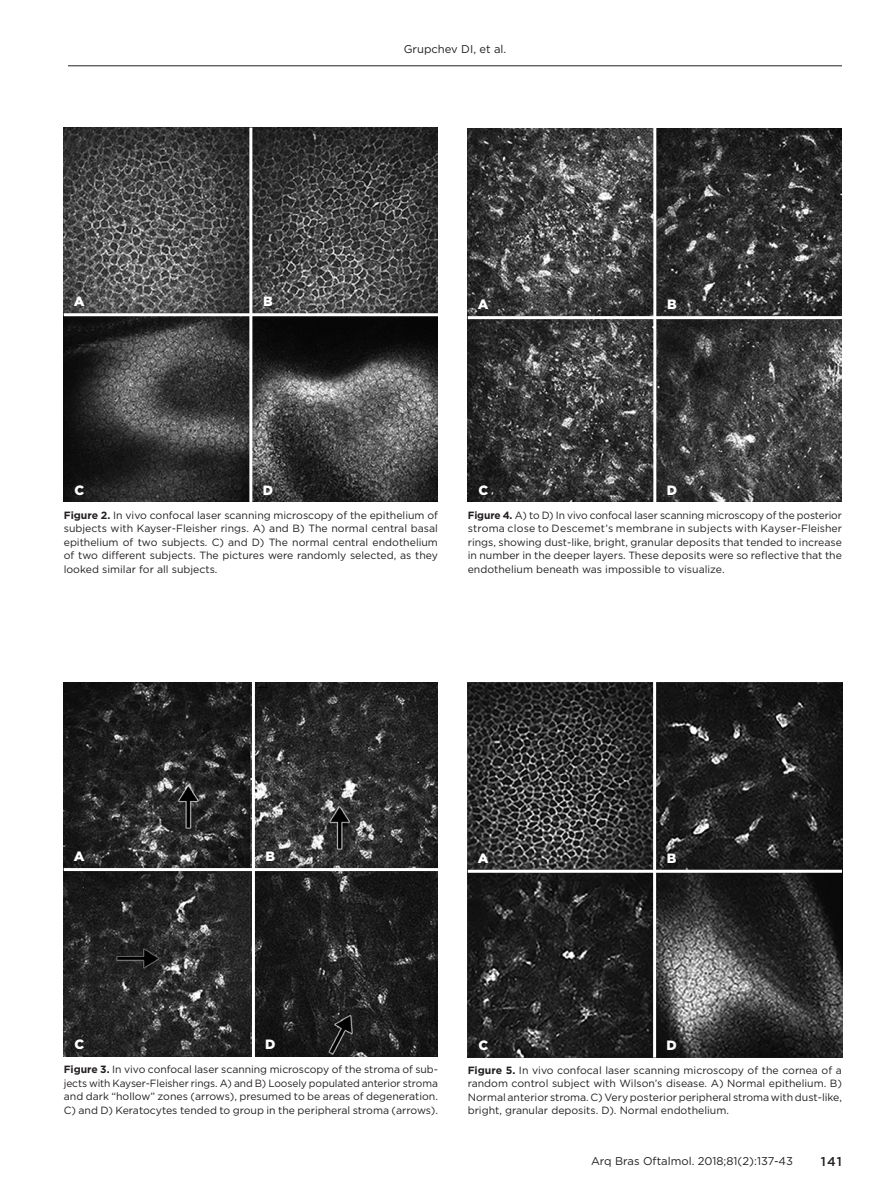
<style>
.page{position:relative;width:893px;height:1191px;background:#fff}
.page>*{position:absolute;margin:0;border:0;box-sizing:border-box;transform-origin:0 0}
.t1{font:900 13.5px "Gotham";color:#fff}
.t2{font:500 12.75px "Gotham";color:#231f20}
.t3{font:11.25px "Gotham";color:#231f20}
.t4{font:10.5px/13.5px "Gotham";color:#231f20;text-align:justify}
.s1{font-weight:700}
</style>
<div class="page">
<hr style="left:68px;top:65px;width:774px;height:1px;background:#231f20">
<img style="left:64px;top:128px;width:374px;height:374px">
<hr style="left:64px;top:313px;width:374px;height:3px;background:#fff">
<hr style="left:249px;top:128px;width:3px;height:374px;background:#fff">
<img style="left:64px;top:682px;width:374px;height:374px">
<hr style="left:252px;top:681px;width:3px;height:376px;background:#fff">
<hr style="left:64px;top:868px;width:374px;height:3px;background:#fff">
<img style="left:468px;top:129px;width:374px;height:373px">
<hr style="left:468px;top:316px;width:374px;height:3px;background:#fff">
<hr style="left:653px;top:128px;width:3px;height:376px;background:#fff">
<img style="left:468px;top:682px;width:374px;height:375px">
<hr style="left:468px;top:869px;width:374px;height:3px;background:#fff">
<hr style="left:653px;top:681px;width:3px;height:376px;background:#fff">
<p class="t1" style="left:74px;top:292px;width:12px">A</p>
<p class="t1" style="left:263px;top:292px;width:11px">B</p>
<p class="t3" style="left:404px;top:41px;width:104px">Grupchev DI, et al.</p>
<p class="t1" style="left:478px;top:295px;width:12px">A</p>
<p class="t1" style="left:667px;top:295px;width:11px">B</p>
<p class="t1" style="left:74px;top:480px;width:11px">C</p>
<p class="t1" style="left:263px;top:480px;width:12px">D</p>
<p class="t4" style="left:64px;top:508px;width:376px"><span class="s1">Figure 2.</span> In vivo confocal laser scanning microscopy of the epithelium of subjects with Kayser-Fleisher rings. A) and B) The normal central basal epithelium of two subjects. C) and D) The normal central endothelium of two different subjects. The pictures were randomly selected, as they looked similar for all subjects.</p>
<p class="t1" style="left:478px;top:480px;width:11px">C</p>
<p class="t1" style="left:667px;top:480px;width:12px">D</p>
<p class="t4" style="left:468px;top:508px;width:376px"><span class="s1">Figure 4.</span> A) to D) In vivo confocal laser scanning microscopy of the posterior stroma close to Descemet’s membrane in subjects with Kayser-Fleisher rings, showing dust-like, bright, granular deposits that tended to increase in number in the deeper layers. These deposits were so reflective that the endothelium beneath was impossible to visualize.</p>
<p class="t1" style="left:74px;top:846px;width:12px">A</p>
<p class="t1" style="left:266px;top:846px;width:11px">B</p>
<p class="t1" style="left:478px;top:849px;width:12px">A</p>
<p class="t1" style="left:667px;top:849px;width:11px">B</p>
<p class="t1" style="left:74px;top:1035px;width:11px">C</p>
<p class="t1" style="left:265px;top:1035px;width:12px">D</p>
<p class="t4" style="left:64px;top:1062px;width:376px"><span class="s1">Figure 3.</span> In vivo confocal laser scanning microscopy of the stroma of sub&shy;jects with Kayser-Fleisher rings. A) and B) Loosely populated anterior stroma and dark “hollow” zones (arrows), presumed to be areas of degeneration.<br>C) and D) Keratocytes tended to group in the peripheral stroma (arrows).</p>
<p class="t1" style="left:478px;top:1036px;width:11px">C</p>
<p class="t1" style="left:666px;top:1036px;width:12px">D</p>
<p class="t4" style="left:468px;top:1063px;width:376px"><span class="s1">Figure 5.</span> In vivo confocal laser scanning microscopy of the cornea of a random control subject with Wilson’s disease. A) Normal epithelium. B)<br>Normal anterior stroma. C) Very posterior peripheral stroma with dust-like, bright, granular deposits. D). Normal endothelium.</p>
<p class="t3" style="left:591px;top:1153px;width:203px">Arq Bras Oftalmol. 2018;81(2):137-43</p>
<p class="t2" style="left:821px;top:1153px;width:23px">141</p>
</div>
